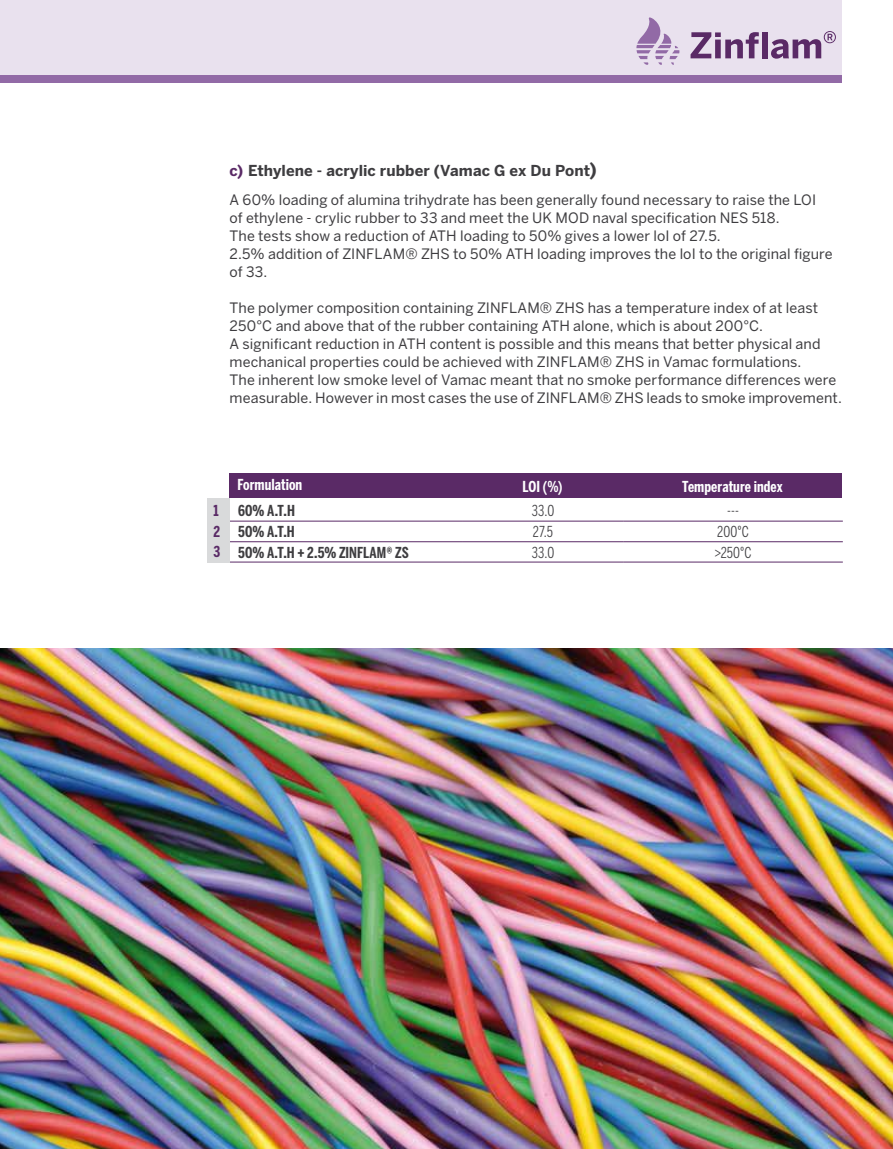
<style>
.page{position:relative;width:893px;height:1149px;background:#fff}
.page>*{position:absolute;margin:0;border:0;box-sizing:border-box;transform-origin:0 0}
.t1{font:700 15px "Benton Sans";letter-spacing:.005em;color:#3e3d40}
.t2{font:700 15px "Benton Sans Comp";letter-spacing:.005em;color:#3e3d40}
.t3{font:700 15px "Benton Sans Comp";letter-spacing:.005em;color:#fff}
.t4{font:15px "Benton Sans Comp";letter-spacing:.01em;color:#3e3d40}
.t5{font:700 15px/20.7px "Benton Sans Comp";color:#5a2a66;text-align:justify}
.t6{font:14.25px/18px "Benton Sans";letter-spacing:.005em;color:#3e3d40}
.s1{color:#5a2a66}
.s2{font-size:18px}
.s3{font-weight:500}
</style>
<div class="page">
<div style="left:0;top:0;width:842px;height:77px;background:#e9e1ee"></div>
<div style="left:0;top:75px;width:842px;height:8px;background:#926aa6"></div>
<svg style="left:636px;top:17px;width:43px;height:48px"></svg>
<svg style="left:690px;top:32px;width:69px;height:26px"></svg>
<div style="left:762px;top:32px;width:5px;height:26px;background:#5a2a66"></div>
<svg style="left:771px;top:31px;width:65px;height:28px"></svg>
<div style="left:230px;top:473px;width:612px;height:25px;background:#5a2a66"></div>
<hr style="left:230px;top:520px;width:233px;height:1px;background:#5a2a66">
<hr style="left:463px;top:520px;width:160px;height:1px;background:#5a2a66">
<hr style="left:623px;top:520px;width:220px;height:1px;background:#5a2a66">
<hr style="left:230px;top:541px;width:233px;height:1px;background:#5a2a66">
<hr style="left:463px;top:541px;width:160px;height:1px;background:#5a2a66">
<hr style="left:623px;top:541px;width:220px;height:1px;background:#5a2a66">
<hr style="left:230px;top:561px;width:233px;height:1px;background:#5a2a66">
<hr style="left:463px;top:561px;width:160px;height:1px;background:#5a2a66">
<hr style="left:623px;top:561px;width:220px;height:1px;background:#5a2a66">
<div style="left:207px;top:498px;width:23px;height:64px;background:#d9dadb"></div>
<img style="left:0;top:648px;width:893px;height:500px">
<p class="t1" style="left:230px;top:161px;width:369px"><span class="s1">c)</span> Ethylene - acrylic rubber (Vamac G ex Du Pont<span class="s2">)</span></p>
<p class="t6" style="left:230px;top:191px;width:605px">A 60% loading of alumina trihydrate has been generally found necessary to raise the LOI of ethylene - crylic rubber to 33 and meet the UK MOD naval specification NES 518.<br>The tests show a reduction of ATH loading to 50% gives a lower loI of 27.5.<br>2.5% addition of ZINFLAM® ZHS to 50% ATH loading improves the loI to the original figure of 33.</p>
<p class="t6" style="left:230px;top:299px;width:614px">The polymer composition containing ZINFLAM® ZHS has a temperature index of at least 250°C and above that of the rubber containing ATH alone, which is about 200°C.<br>A significant reduction in ATH content is possible and this means that better physical and mechanical properties could be achieved with ZINFLAM® ZHS in Vamac formulations.<br>The inherent low smoke level of Vamac meant that no smoke performance differences were measurable. However in most cases the use of ZINFLAM® ZHS leads to smoke improvement.</p>
<p class="t5" style="left:214px;top:500px;width:8px">1<br>2<br>3</p>
<p class="t3" style="left:237px;top:475px;width:66px">Formulation</p>
<p class="t3" style="left:523px;top:477px;width:41px">LOI <span class="s3">(%)</span></p>
<p class="t3" style="left:682px;top:477px;width:102px">Temperature index</p>
<p class="t2" style="left:238px;top:501px;width:58px">60% A.T.H</p>
<p class="t4" style="left:532px;top:501px;width:24px">33.0</p>
<p class="t4" style="left:727px;top:501px;width:13px">---</p>
<p class="t2" style="left:238px;top:523px;width:58px">50% A.T.H</p>
<p class="t4" style="left:533px;top:523px;width:22px">27.5</p>
<p class="t4" style="left:717px;top:523px;width:33px">200°C</p>
<p class="t2" style="left:238px;top:543px;width:172px">50% A.T.H + 2.5% ZINFLAM® ZS</p>
<p class="t4" style="left:532px;top:543px;width:24px">33.0</p>
<p class="t4" style="left:714px;top:543px;width:38px">&gt;250°C</p>
</div>
